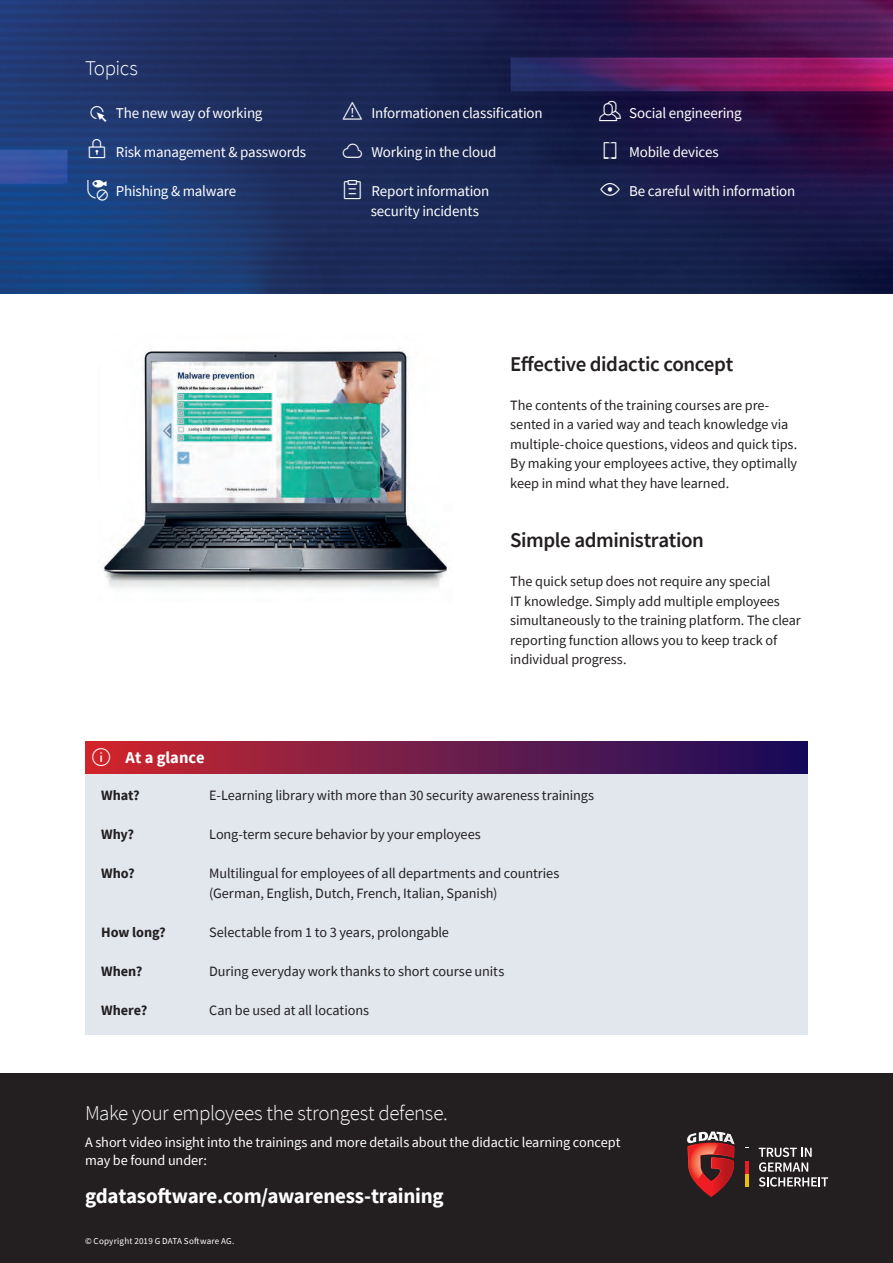
<style>
.page{position:relative;width:893px;height:1263px;background:#fff}
.page>*{position:absolute;margin:0;border:0;box-sizing:border-box;transform-origin:0 0}
.t1{font:22.5px "Gcon";color:#fff}
.Copy{font:600 21px "Source Sans Pro";letter-spacing:-.02em;color:#231f20}
.H3___White{font:300 21px "Source Sans Pro";letter-spacing:-.02em;color:#fff}
.H3___White-2{font:700 21px "Source Sans Pro";letter-spacing:-.015em;color:#fff}
.Copy-2{font:300 21px "Source Sans Pro";letter-spacing:-.025em;color:#fff}
.Infobox_Head{font:700 16.5px "Source Sans Pro";letter-spacing:.005em;color:#fff}
.Copy_Bullet{font:15px/19.5px "Source Sans Pro";letter-spacing:-.015em;color:#fff}
.Copy-3{font:14.25px/19.5px "Source Sans Pro";letter-spacing:-.005em;color:#231f20}
.H3___White-3{font:14.25px/18px "Source Sans Pro";letter-spacing:-.005em;color:#fff}
.Copy-4{font:700 14.25px "Source Sans Pro";color:#231f20}
.Legal_White{font:9px "Source Sans Pro";letter-spacing:.025em;color:#fff}
.s1{font-family:"Gcon";font-size:24px}
</style>
<div class="page">
<img style="left:0;top:0;width:893px;height:294px">
<div style="left:85px;top:774px;width:723px;height:261px;background:#e2e7ee"></div>
<div style="left:85px;top:742px;width:723px;height:32px;background:linear-gradient(to right,#cd2830,#130e5f)"></div>
<img style="left:99px;top:347px;width:350px;height:242px">
<div style="left:0;top:1074px;width:893px;height:189px;background:#231f20"></div>
<svg style="left:748px;top:1147px;width:1px;height:39px"></svg>
<svg style="left:759px;top:1147px;width:69px;height:39px"></svg>
<svg style="left:687px;top:1131px;width:47px;height:66px"></svg>
<svg style="left:745px;top:1147px;width:3px;height:39px"></svg>
<p class="Copy-2" style="left:85px;top:55px;width:54px">Topics</p>
<p class="Copy_Bullet" style="left:85px;top:103px;width:179px"><span class="s1">•</span> The new way of working</p>
<p class="Copy_Bullet" style="left:85px;top:142px;width:223px"><span class="s1">fl</span> Risk management &amp; passwords</p>
<p class="Copy_Bullet" style="left:85px;top:181px;width:153px"><span class="s1">ä</span> Phishing &amp; malware</p>
<p class="Copy_Bullet" style="left:341px;top:103px;width:204px"><span class="s1">w</span> Informationen classification</p>
<p class="Copy_Bullet" style="left:341px;top:142px;width:157px"><span class="s1">©</span> Working in the cloud</p>
<p class="Copy_Bullet" style="left:371px;top:181px;width:120px;text-indent:-30px"><span class="s1">j</span> Report information security incidents</p>
<p class="Copy_Bullet" style="left:598px;top:103px;width:145px"><span class="s1">Á</span> Social engineering</p>
<p class="Copy_Bullet" style="left:598px;top:142px;width:122px"><span class="s1">˘</span> Mobile devices</p>
<p class="Copy_Bullet" style="left:598px;top:181px;width:199px"><span class="s1">±</span> Be careful with information</p>
<p class="t1" style="left:90px;top:746px;width:24px">⁄</p>
<p class="Infobox_Head" style="left:126px;top:746px;width:80px">At a glance</p>
<p class="Copy" style="left:510px;top:350px;width:224px">Effective didactic concept</p>
<p class="Copy-3" style="left:510px;top:395px;width:288px">The contents of the training courses are pre&shy;sented in a varied way and teach knowledge via multiple-choice questions, videos and quick tips.<br>By making your employees active, they optimally keep in mind what they have learned.</p>
<p class="Copy" style="left:510px;top:526px;width:195px">Simple administration</p>
<p class="Copy-3" style="left:510px;top:571px;width:292px">The quick setup does not require any special<br>IT knowledge. Simply add multiple employees simultaneously to the training platform. The clear reporting function allows you to keep track of individual progress.</p>
<p class="Copy-4" style="left:101px;top:786px;width:40px">What?</p>
<p class="Copy-3" style="left:209px;top:786px;width:386px">E-Learning library with more than 30 security awareness trainings</p>
<p class="Copy-4" style="left:101px;top:825px;width:35px">Why?</p>
<p class="Copy-3" style="left:209px;top:825px;width:273px">Long-term secure behavior by your employees</p>
<p class="Copy-4" style="left:101px;top:864px;width:35px">Who?</p>
<p class="Copy-3" style="left:209px;top:864px;width:352px">Multilingual for employees of all departments and countries</p>
<p class="Copy-3" style="left:209px;top:883px;width:290px">(German, English, Dutch, French, Italian, Spanish)</p>
<p class="Copy-4" style="left:101px;top:922px;width:66px">How long?</p>
<p class="Copy-3" style="left:209px;top:922px;width:241px">Selectable from 1 to 3 years, prolongable</p>
<p class="Copy-4" style="left:101px;top:961px;width:43px">When?</p>
<p class="Copy-3" style="left:209px;top:961px;width:297px">During everyday work thanks to short course units</p>
<p class="Copy-4" style="left:101px;top:1000px;width:48px">Where?</p>
<p class="Copy-3" style="left:209px;top:1000px;width:162px">Can be used at all locations</p>
<p class="H3___White" style="left:85px;top:1100px;width:364px">Make your employees the strongest defense.</p>
<p class="H3___White-3" style="left:85px;top:1133px;width:537px">A short video insight into the trainings and more details about the didactic learning concept may be found under:</p>
<p class="H3___White-2" style="left:85px;top:1181px;width:360px">gdatasoftware.com/awareness-training</p>
<p class="Legal_White" style="left:85px;top:1235px;width:151px">© Copyright 2019 G DATA Software AG.</p>
</div>
